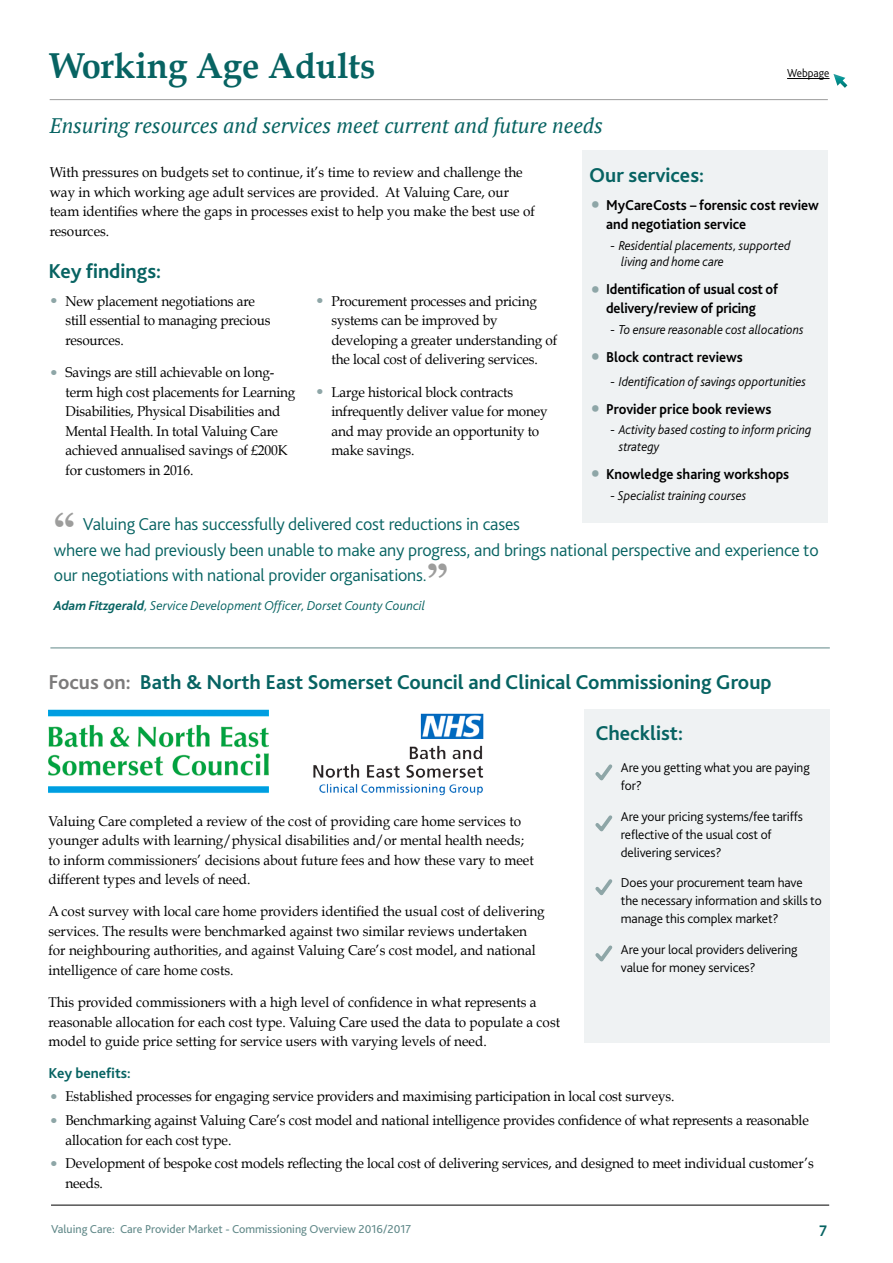
<style>
.page{position:relative;width:893px;height:1263px;background:#fff}
.page>*{position:absolute;margin:0;border:0;box-sizing:border-box;transform-origin:0 0}
.t1{font:700 42px "Georgia";color:#9d9d9c}
.t2{font:700 36px "Book Antiqua";color:#076362;scale:.96 1}
.t3{font:700 21px "Bliss 2";color:#076362}
.t4{font:italic 21px "PT Serif";color:#076362}
.t5{font:300 18px/25.5px "Bliss 2";letter-spacing:-.01em;color:#076362}
.t6{font:700 15px/19.5px "Bliss 2";color:#000;scale:.95 1}
.t7{font:700 15px "Bliss 2";color:#076362}
.t8{font:700 15px "PT Mono";color:#076362}
.t9{font:14.25px/19.5px "Book Antiqua";letter-spacing:-.01em;color:#000;scale:.95 1}
.t10{font:300 13.5px/18px "Bliss 2";letter-spacing:-.01em;color:#000}
.t11{font:italic 300 13.5px/16.5px "Bliss";color:#000;scale:.95 1}
.t12{font:italic 300 13.5px "Bliss";color:#076362}
.t13{font:12px "Bliss 2";color:#618989}
.t14{font:300 12px "Bliss 2";color:#000;scale:.95 1}
.s1{font-weight:700;font-size:18px;color:#8ea6a7}
.s2{font-family:"PT Mono";font-size:21px;color:#8ea6a7}
.s3{font-weight:700}
.s4{color:#7c7b7b}
</style>
<div class="page">
<hr style="left:51px;top:1205px;width:778px;height:1px;background:#000">
<div style="left:584px;top:710px;width:245px;height:333px;background:#eff2f3"></div>
<svg style="left:595px;top:945px;width:18px;height:17px"></svg>
<div style="left:583px;top:150px;width:245px;height:373px;background:#eff2f3"></div>
<svg style="left:595px;top:764px;width:18px;height:17px"></svg>
<svg style="left:595px;top:815px;width:18px;height:17px"></svg>
<svg style="left:595px;top:879px;width:18px;height:17px"></svg>
<hr style="left:50px;top:99px;width:778px;height:1px;background:#9d9d9c">
<svg style="left:829px;top:74px;width:19px;height:14px"></svg>
<hr style="left:787px;top:78px;width:42px;height:1px;background:#000">
<img style="left:48px;top:709px;width:220px;height:84px">
<img style="left:313px;top:713px;width:171px;height:83px">
<hr style="left:50px;top:647px;width:780px;height:1px;background:#618989">
<h2 class="t2" style="left:50px;top:45px;width:341px">Working Age Adults</h2>
<h3 class="t4" style="left:50px;top:112px;width:555px">Ensuring resources and services meet current and future needs</h3>
<p class="t14" style="left:787px;top:65px;width:46px">Webpage</p>
<p class="t9" style="left:50px;top:163px;width:512px">With pressures on budgets set to continue, it’s time to review and challenge the way in which working age adult services are provided. At Valuing Care, our team identifies where the gaps in processes exist to help you make the best use of resources.</p>
<h3 class="t3" style="left:48px;top:258px;width:114px">Key findings:</h3>
<p class="t9" style="left:65px;top:291px;width:217px;text-indent:-17px"><span class="s1">•</span> New placement negotiations are still essential to managing precious resources.</p>
<p class="t9" style="left:65px;top:363px;width:244px;text-indent:-17px"><span class="s1">•</span> Savings are still achievable on long&shy;term high cost placements for Learning Disabilities, Physical Disabilities and Mental Health. In total Valuing Care achieved annualised savings of £200K for customers in 2016.</p>
<p class="t9" style="left:331px;top:291px;width:239px;text-indent:-17px"><span class="s1">•</span> Procurement processes and pricing systems can be improved by developing a greater understanding of the local cost of delivering services.</p>
<p class="t9" style="left:331px;top:382px;width:229px;text-indent:-17px"><span class="s1">•</span> Large historical block contracts infrequently deliver value for money and may provide an opportunity to make savings.</p>
<h3 class="t3" style="left:589px;top:162px;width:117px">Our services:</h3>
<p class="t6" style="left:606px;top:194px;width:226px;text-indent:-17px"><span class="s2">•</span> MyCareCosts – forensic cost review and negotiation service</p>
<p class="t11" style="left:621px;top:237px;width:180px;text-indent:-11px">- Residential placements, supported living and home care</p>
<p class="t6" style="left:589px;top:280px;width:200px;line-height:18.8px;text-align:center"><span class="s2">•</span> Identification of usual cost of delivery/review of pricing</p>
<p class="t11" style="left:610px;top:321px;width:205px">- To ensure reasonable cost allocations</p>
<p class="t6" style="left:589px;top:347px;width:163px"><span class="s2">•</span> Block contract reviews</p>
<p class="t11" style="left:610px;top:373px;width:208px">- Identification of savings opportunities</p>
<p class="t6" style="left:589px;top:398px;width:193px"><span class="s2">•</span> Provider price book reviews</p>
<p class="t11" style="left:619px;top:422px;width:204px;text-indent:-9px">- Activity based costing to inform pricing strategy</p>
<p class="t6" style="left:589px;top:464px;width:212px"><span class="s2">•</span> Knowledge sharing workshops</p>
<p class="t11" style="left:610px;top:487px;width:145px">- Specialist training courses</p>
<h1 class="t1" style="left:54px;top:505px;width:23px">“</h1>
<p class="t5" style="left:54px;top:511px;width:766px;text-indent:29px">Valuing Care has successfully delivered cost reductions in cases<br>where we had previously been unable to make any progress, and brings national perspective and experience to our negotiations with national provider organisations.</p>
<h1 class="t1" style="left:427px;top:556px;width:23px">”</h1>
<p class="t12" style="left:54px;top:599px;width:373px"><span class="s3">Adam Fitzgerald</span>, Service Development Officer, Dorset County Council</p>
<h3 class="t3" style="left:48px;top:669px;width:725px"><span class="s4">Focus on:</span> Bath &amp; North East Somerset Council and Clinical Commissioning Group</h3>
<h3 class="t3" style="left:595px;top:720px;width:89px">Checklist:</h3>
<p class="t10" style="left:621px;top:758px;width:190px">Are you getting what you are paying for?</p>
<p class="t10" style="left:621px;top:807px;width:183px">Are your pricing systems/fee tariffs reflective of the usual cost of delivering services?</p>
<p class="t10" style="left:621px;top:874px;width:202px">Does your procurement team have the necessary information and skills to manage this complex market?</p>
<p class="t10" style="left:621px;top:940px;width:178px">Are your local providers delivering value for money services?</p>
<p class="t9" style="left:48px;top:811px;width:512px">Valuing Care completed a review of the cost of providing care home services to younger adults with learning/physical disabilities and/or mental health needs; to inform commissioners’ decisions about future fees and how these vary to meet different types and levels of need.</p>
<p class="t9" style="left:48px;top:902px;width:524px">A cost survey with local care home providers identified the usual cost of delivering services. The results were benchmarked against two similar reviews undertaken for neighbouring authorities, and against Valuing Care’s cost model, and national intelligence of care home costs.</p>
<p class="t9" style="left:48px;top:992px;width:540px">This provided commissioners with a high level of confidence in what represents a reasonable allocation for each cost type. Valuing Care used the data to populate a cost model to guide price setting for service users with varying levels of need.</p>
<p class="t7" style="left:48px;top:1063px;width:84px">Key benefits:</p>
<p class="t9" style="left:48px;top:1087px;width:660px"><span class="s1">•</span> Established processes for engaging service providers and maximising participation in local cost surveys.</p>
<p class="t9" style="left:65px;top:1111px;width:784px;text-indent:-17px"><span class="s1">•</span> Benchmarking against Valuing Care’s cost model and national intelligence provides confidence of what represents a reasonable allocation for each cost type.</p>
<p class="t9" style="left:65px;top:1154px;width:789px;text-indent:-17px"><span class="s1">•</span> Development of bespoke cost models reflecting the local cost of delivering services, and designed to meet individual customer’s needs.</p>
<p class="t13" style="left:51px;top:1221px;width:362px">Valuing Care: Care Provider Market - Commissioning Overview 2016/2017</p>
<p class="t8" style="left:819px;top:1221px;width:10px">7</p>
</div>
